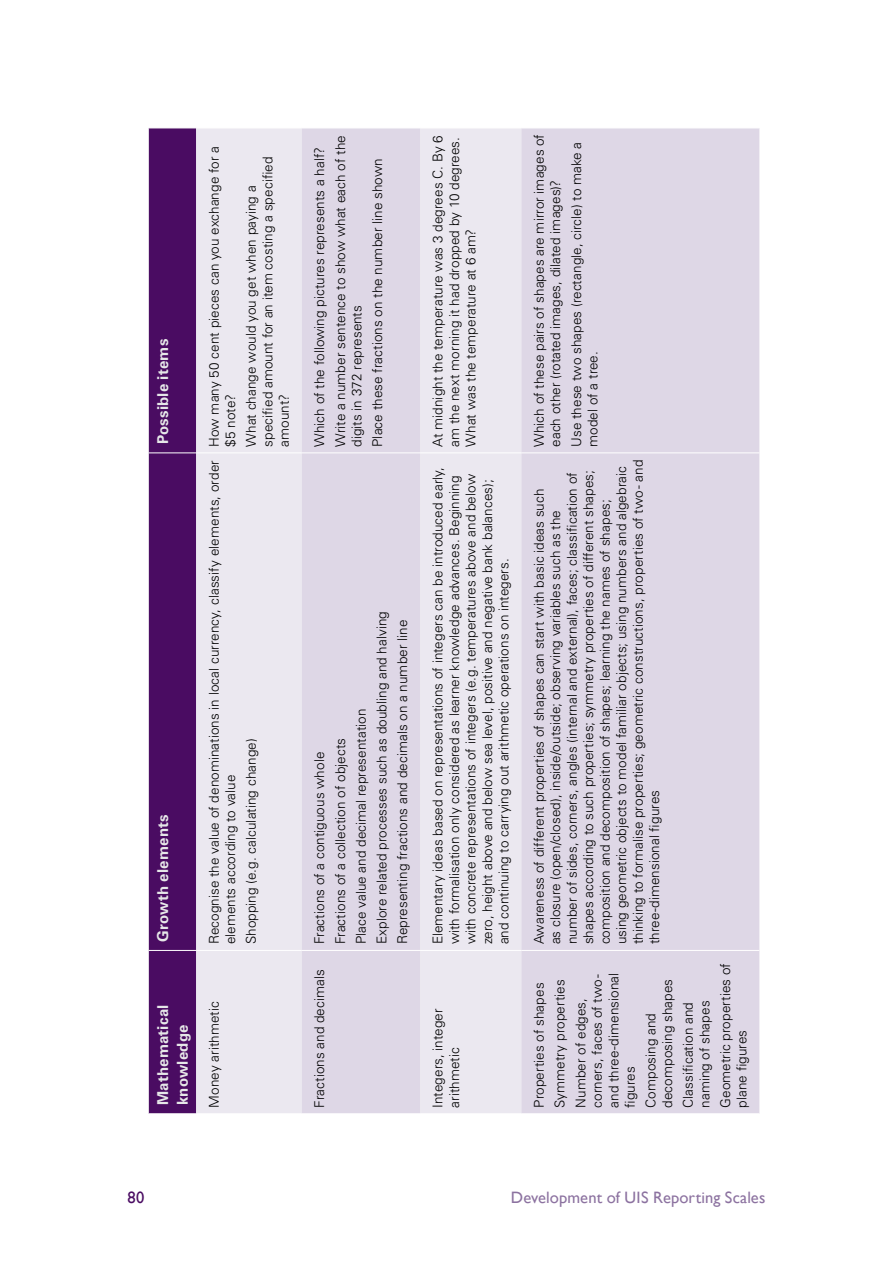
<style>
.page{position:relative;width:893px;height:1263px;background:#fff}
.page>*{position:absolute;margin:0;border:0;box-sizing:border-box;transform-origin:0 0}
.t1{font:16.5px "Gill Sans";letter-spacing:.005em;color:#8c72a0}
.t2{font:16.5px "Gill Sans";color:#4a0c62}
.t3{font:700 15px/19.5px "Univers LT Std";letter-spacing:.015em;color:#e6e7e8}
.t4{font:300 13.5px/16.5px "Univers LT Std";letter-spacing:.005em;color:#000}
</style>
<div class="page">
<div style="left:149px;top:129px;width:47px;height:984px;background:#4a0c62"></div>
<div style="left:196px;top:129px;width:106px;height:984px;background:#ebe8f0"></div>
<svg style="left:302px;top:129px;width:457px;height:984px;fill:#ded7e6"></svg>
<hr style="left:149px;top:950px;width:47px;height:1px;background:#fff">
<hr style="left:149px;top:452px;width:47px;height:1px;background:#fff">
<hr style="left:196px;top:950px;width:106px;height:1px;background:#fff">
<hr style="left:196px;top:452px;width:106px;height:1px;background:#fff">
<hr style="left:302px;top:950px;width:118px;height:1px;background:#fff">
<hr style="left:302px;top:452px;width:118px;height:1px;background:#fff">
<hr style="left:420px;top:950px;width:101px;height:1px;background:#fff">
<hr style="left:420px;top:452px;width:101px;height:1px;background:#fff">
<hr style="left:521px;top:950px;width:238px;height:1px;background:#fff">
<hr style="left:521px;top:452px;width:238px;height:1px;background:#fff">
<p class="t3" style="left:153px;top:444px;width:107px;rotate:-90deg">Possible items</p>
<p class="t3" style="left:153px;top:942px;width:129px;rotate:-90deg">Growth elements</p>
<p class="t4" style="left:206px;top:447px;width:302px;rotate:-90deg">How many 50 cent pieces can you exchange for a $5 note?</p>
<p class="t4" style="left:243px;top:447px;width:292px;rotate:-90deg">What change would you get when paying a specified amount for an item costing a specified amount?</p>
<p class="t4" style="left:206px;top:944px;width:485px;rotate:-90deg">Recognise the value of denominations in local currency, classify elements, order elements according to value</p>
<p class="t4" style="left:243px;top:944px;width:207px;rotate:-90deg">Shopping (e.g. calculating change)</p>
<p class="t3" style="left:153px;top:1105px;width:102px;rotate:-90deg">Mathematical knowledge</p>
<p class="t4" style="left:206px;top:1108px;width:108px;rotate:-90deg">Money arithmetic</p>
<p class="t4" style="left:309px;top:447px;width:313px;line-height:20.7px;rotate:-90deg">Which of the following pictures represents a half?<br>Write a number sentence to show what each of the</p>
<p class="t4" style="left:346px;top:447px;width:290px;line-height:20.7px;rotate:-90deg">digits in 372 represents<br>Place these fractions on the number line shown</p>
<p class="t4" style="left:309px;top:944px;width:335px;line-height:20.7px;rotate:-90deg">Fractions of a contiguous whole<br>Fractions of a collection of objects<br>Place value and decimal representation<br>Explore related processes such as doubling and halving Representing fractions and decimals on a number line</p>
<p class="t4" style="left:311px;top:1108px;width:140px;rotate:-90deg">Fractions and decimals</p>
<p class="t4" style="left:429px;top:447px;width:313px;rotate:-90deg">At midnight the temperature was 3 degrees C. By 6 am the next morning it had dropped by 10 degrees.<br>What was the temperature at 6 am?</p>
<p class="t4" style="left:429px;top:944px;width:479px;rotate:-90deg">Elementary ideas based on representations of integers can be introduced early, with formalisation only considered as learner knowledge advances. Beginning with concrete representations of integers (e.g. temperatures above and below zero, height above and below sea level, positive and negative bank balances); and continuing to carrying out arithmetic operations on integers.</p>
<p class="t4" style="left:429px;top:1108px;width:101px;rotate:-90deg">Integers, integer arithmetic</p>
<p class="t4" style="left:531px;top:447px;width:314px;rotate:-90deg">Which of these pairs of shapes are mirror images of each other (rotated images, dilated images)?</p>
<p class="t4" style="left:568px;top:447px;width:307px;rotate:-90deg">Use these two shapes (rectangle, circle) to make a model of a tree.</p>
<p class="t4" style="left:531px;top:944px;width:486px;rotate:-90deg">Awareness of different properties of shapes can start with basic ideas such<br>as closure (open/closed), inside/outside; observing variables such as the<br>number of sides, corners, angles (internal and external), faces; classification of shapes according to such properties; symmetry properties of different shapes; composition and decomposition of shapes; learning the names of shapes;<br>using geometric objects to model familiar objects; using numbers and algebraic thinking to formalise properties; geometric constructions, properties of two- and three-dimensional figures</p>
<p class="t4" style="left:529px;top:1108px;width:130px;line-height:20.7px;rotate:-90deg">Properties of shapes<br>Symmetry properties<br>Number of edges,</p>
<p class="t4" style="left:589px;top:1108px;width:136px;text-align:justify;rotate:-90deg">corners, faces of two&shy;and three-dimensional figures</p>
<p class="t4" style="left:643px;top:1108px;width:130px;rotate:-90deg">Composing and decomposing shapes</p>
<p class="t4" style="left:680px;top:1108px;width:109px;rotate:-90deg">Classification and naming of shapes</p>
<p class="t4" style="left:717px;top:1108px;width:146px;rotate:-90deg">Geometric properties of plane figures</p>
<p class="t2" style="left:128px;top:1188px;width:18px">80</p>
<p class="t1" style="left:511px;top:1188px;width:256px">Development of UIS Reporting Scales</p>
</div>
